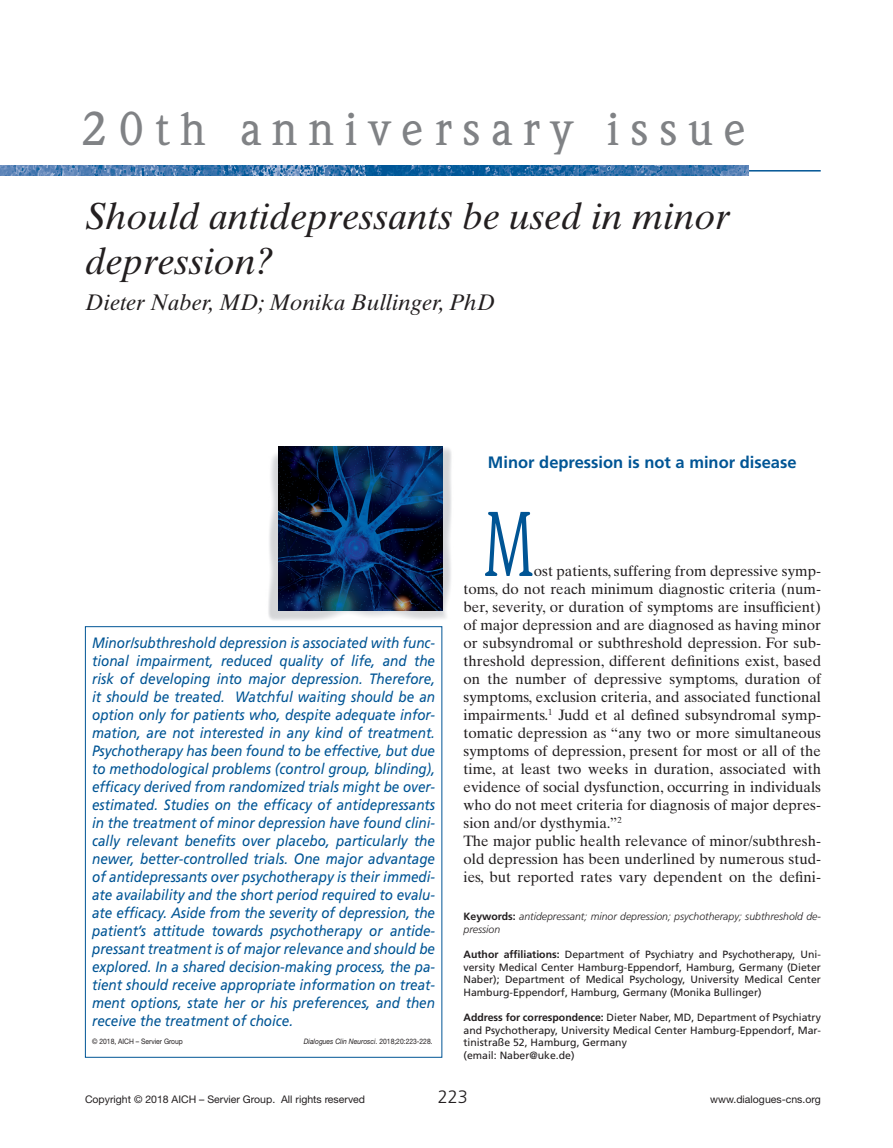
<style>
.page{position:relative;width:893px;height:1148px;background:#fff}
.page>*{position:absolute;margin:0;border:0;box-sizing:border-box;transform-origin:0 0}
.t1{font:500 90px "Weidemann";color:#005595;scale:.6 1}
.t2{font:500 46.5px "Weidemann";letter-spacing:.23em;color:#808285}
.t3{font:italic 37.5px/45px "Times Ten";color:#231f20}
.t4{font:italic 22.5px "Times Ten";color:#231f20}
.t5{font:300 18px "Frutiger";color:#231f20}
.t6{font:700 16.5px "Frutiger";color:#005595}
.t7{font:italic 15px/18px "Frutiger";color:#005595;text-align:justify;scale:.9 1}
.t8{font:15px/18px "Times Ten";color:#231f20}
.t9{font:10.5px/12.6px "Frutiger";color:#231f20;text-align:justify}
.t10{font:italic 300 10.5px/12.6px "Frutiger";color:#231f20}
.t11{font:10.5px "Helvetica Neue LT Std";color:#231f20}
.t12{font:italic 7.5px "Helvetica Neue LT Std";color:#231f20;scale:.9 1}
.t13{font:7.5px "Helvetica Neue LT Std";color:#231f20;scale:.9 1}
.s1{font-style:normal}
.s2{font-weight:700;font-style:normal}
.s3{font-weight:700}
</style>
<div class="page">
<hr style="left:72px;top:170px;width:749px;height:2px;background:#005595">
<img style="left:0;top:166px;width:748px;height:10px">
<img style="left:268px;top:446px;width:184px;height:174px">
<div style="left:85px;top:626px;width:357px;height:432px;border:1px solid #005595"></div>
<img style="left:278px;top:447px;width:164px;height:163px">
<h2 class="t2" style="left:82px;top:102px;width:666px">20th anniversary issue</h2>
<h3 class="t3" style="left:85px;top:193px;width:647px">Should antidepressants be used in minor depression?</h3>
<h3 class="t4" style="left:85px;top:289px;width:412px">Dieter Naber, MD; Monika Bullinger, PhD</h3>
<p class="t7" style="left:92px;top:634px;width:383px">Minor/subthreshold depression is associated with func&shy;tional impairment, reduced quality of life, and the risk of developing into major depression. Therefore, it should be treated. Watchful waiting should be an option only for patients who, despite adequate infor&shy;mation, are not interested in any kind of treatment.<br>Psychotherapy has been found to be effective, but due to methodological problems (control group, blinding), efficacy derived from randomized trials might be over&shy;estimated. Studies on the efficacy of antidepressants in the treatment of minor depression have found clini&shy;cally relevant benefits over placebo, particularly the newer, better-controlled trials. One major advantage of antidepressants over psychotherapy is their immedi&shy;ate availability and the short period required to evalu&shy;ate efficacy. Aside from the severity of depression, the patient’s attitude towards psychotherapy or antide&shy;pressant treatment is of major relevance and should be explored. In a shared decision-making process, the pa&shy;tient should receive appropriate information on treat&shy;ment options, state her or his preferences, and then receive the treatment of choice.</p>
<p class="t13" style="left:92px;top:1037px;width:102px">© 2018, AICH – Servier Group</p>
<p class="t12" style="left:304px;top:1037px;width:145px">Dialogues Clin Neurosci<span class="s1">. 2018;20:223-228.</span></p>
<p class="t6" style="left:488px;top:453px;width:310px">Minor depression is not a minor disease</p>
<h1 class="t1" style="left:485px;top:492px;width:82px">M</h1>
<p class="t8" style="left:463px;top:562px;width:359px;text-indent:70px">ost patients, suffering from depressive symp&shy;toms, do not reach minimum diagnostic criteria (num&shy;ber, severity, or duration of symptoms are insufficient) of major depression and are diagnosed as having minor or subsyndromal or subthreshold depression. For sub&shy;threshold depression, different definitions exist, based on the number of depressive symptoms, duration of symptoms, exclusion criteria, and associated functional impairments.<sup>1</sup> Judd et al defined subsyndromal symp&shy;tomatic depression as “any two or more simultaneous symptoms of depression, present for most or all of the time, at least two weeks in duration, associated with evidence of social dysfunction, occurring in individuals who do not meet criteria for diagnosis of major depres&shy;sion and/or dysthymia.”<sup>2<br></sup>The major public health relevance of minor/subthresh&shy;old depression has been underlined by numerous stud&shy;ies, but reported rates vary dependent on the defini-</p>
<p class="t10" style="left:463px;top:910px;width:359px"><span class="s2">Keywords:</span> antidepressant; minor depression; psychotherapy; subthreshold de&shy;pression</p>
<p class="t9" style="left:463px;top:948px;width:359px"><span class="s3">Author affiliations:</span> Department of Psychiatry and Psychotherapy, Uni&shy;versity Medical Center Hamburg-Eppendorf, Hamburg, Germany (Dieter Naber); Department of Medical Psychology, University Medical Center Hamburg-Eppendorf, Hamburg, Germany (Monika Bullinger)</p>
<p class="t9" style="left:463px;top:1011px;width:359px;text-align:left"><span class="s3">Address for correspondence:</span> Dieter Naber, MD, Department of Psychiatry and Psychotherapy, University Medical Center Hamburg-Eppendorf, Mar&shy;tinistraße 52, Hamburg, Germany<br>(email: Naber@uke.de)</p>
<p class="t11" style="left:85px;top:1093px;width:282px">Copyright © 2018 AICH – Servier Group. All rights reserved</p>
<p class="t5" style="left:438px;top:1086px;width:32px">223</p>
<p class="t11" style="left:710px;top:1093px;width:112px">www.dialogues-cns.org</p>
</div>
